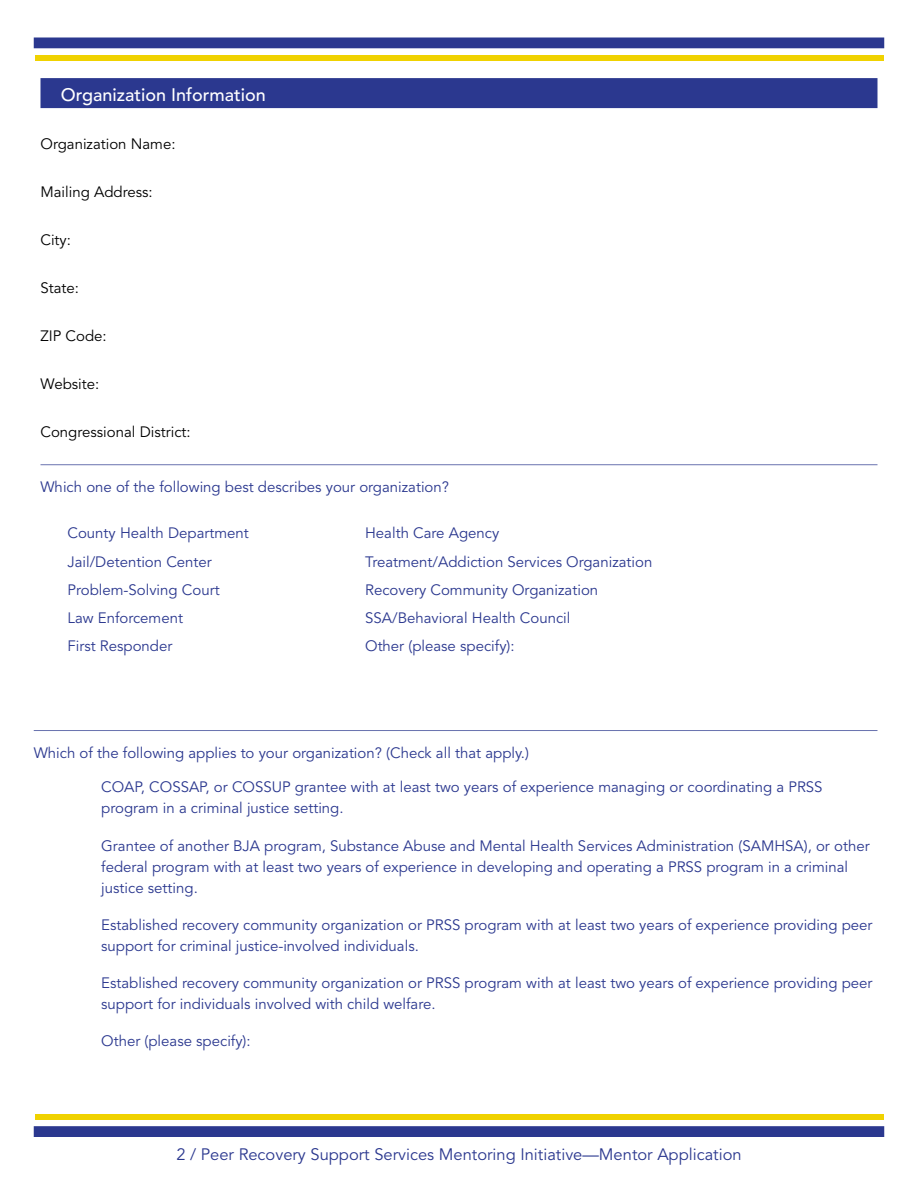
<style>
.page{position:relative;width:918px;height:1188px;background:#fff}
.page>*{position:absolute;margin:0;border:0;box-sizing:border-box;transform-origin:0 0}
.t1{font:500 18px "Avenir LT Std";color:#fff}
.t2{font:16.5px "Avenir LT Std";color:#2b388f}
.t3{font:15px/28.2px "Avenir LT Std";color:#2b388f}
.t4{font:15px "Avenir LT Std";color:#000}
</style>
<div class="page">
<div style="left:34px;top:38px;width:850px;height:10px;background:#2b388f"></div>
<div style="left:35px;top:55px;width:849px;height:5px;background:#f0d200"></div>
<div style="left:34px;top:1126px;width:850px;height:11px;background:#2b388f;border:2px solid #2b388f"></div>
<div style="left:35px;top:1114px;width:849px;height:6px;background:#f0d200"></div>
<div style="left:40px;top:78px;width:838px;height:30px;background:#2b388f"></div>
<hr style="left:40px;top:464px;width:838px;height:1px;background:#6972af">
<hr style="left:34px;top:730px;width:844px;height:1px;background:#6972af">
<p class="t1" style="left:61px;top:85px;width:207px">Organization Information</p>
<p class="t4" style="left:40px;top:136px;width:137px">Organization Name:</p>
<p class="t4" style="left:40px;top:184px;width:114px">Mailing Address:</p>
<p class="t4" style="left:40px;top:232px;width:32px">City:</p>
<p class="t4" style="left:40px;top:280px;width:40px">State:</p>
<p class="t4" style="left:40px;top:328px;width:68px">ZIP Code:</p>
<p class="t4" style="left:40px;top:376px;width:60px">Website:</p>
<p class="t4" style="left:40px;top:424px;width:152px">Congressional District:</p>
<p class="t3" style="left:40px;top:473px;width:410px">Which one of the following best describes your organization?</p>
<p class="t3" style="left:68px;top:520px;width:183px">County Health Department<br>Jail/Detention Center<br>Problem-Solving Court<br>Law Enforcement<br>First Responder</p>
<p class="t3" style="left:365px;top:520px;width:289px">Health Care Agency<br>Treatment/Addiction Services Organization<br>Recovery Community Organization<br>SSA/Behavioral Health Council<br>Other (please specify):</p>
<p class="t3" style="left:34px;top:739px;width:497px">Which of the following applies to your organization? (Check all that apply.)</p>
<p class="t3" style="left:101px;top:777px;width:723px;line-height:21px">COAP, COSSAP, or COSSUP grantee with at least two years of experience managing or coordinating a PRSS program in a criminal justice setting.</p>
<p class="t3" style="left:101px;top:835px;width:770px;line-height:21px">Grantee of another BJA program, Substance Abuse and Mental Health Services Administration (SAMHSA), or other federal program with at least two years of experience in developing and operating a PRSS program in a criminal justice setting.</p>
<p class="t3" style="left:101px;top:915px;width:773px;line-height:21px">Established recovery community organization or PRSS program with at least two years of experience providing peer support for criminal justice-involved individuals.</p>
<p class="t3" style="left:101px;top:973px;width:773px;line-height:21px">Established recovery community organization or PRSS program with at least two years of experience providing peer support for individuals involved with child welfare.</p>
<p class="t3" style="left:101px;top:1027px;width:151px">Other (please specify):</p>
<p class="t2" style="left:176px;top:1145px;width:567px">2 / Peer Recovery Support Services Mentoring Initiative—Mentor Application</p>
</div>
